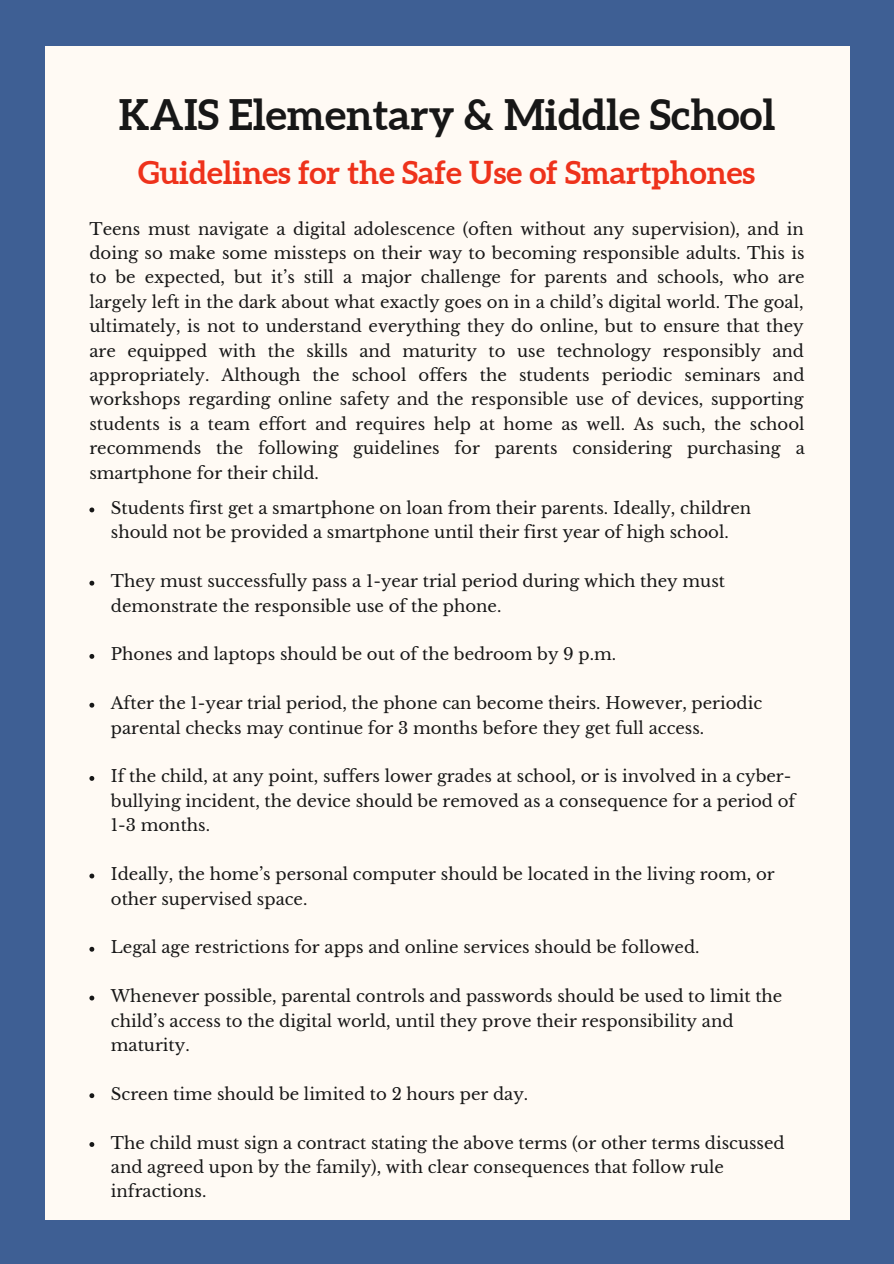
<style>
.page{position:relative;width:894px;height:1264px;background:#fff}
.page>*{position:absolute;margin:0;border:0;box-sizing:border-box;transform-origin:0 0}
.t1{font:700 42px "Aleo";color:#171717}
.t2{font:700 31.5px "Aleo";color:#ee321b}
.t3{font:16.5px/24.5px "Libre Baskerville";color:#171717}
</style>
<div class="page">
<div style="left:0;top:0;width:893px;height:1263px;background:#3e5f94"></div>
<div style="left:45px;top:46px;width:804px;height:1173px;background:#fffaf4"></div>
<svg style="left:89px;top:507px;width:5px;height:5px"></svg>
<svg style="left:89px;top:580px;width:5px;height:5px"></svg>
<svg style="left:89px;top:654px;width:5px;height:5px"></svg>
<svg style="left:89px;top:702px;width:5px;height:5px"></svg>
<svg style="left:89px;top:776px;width:5px;height:4px"></svg>
<svg style="left:89px;top:873px;width:5px;height:5px"></svg>
<svg style="left:89px;top:946px;width:5px;height:5px"></svg>
<svg style="left:89px;top:995px;width:5px;height:5px"></svg>
<svg style="left:89px;top:1093px;width:5px;height:5px"></svg>
<svg style="left:89px;top:1142px;width:5px;height:4px"></svg>
<h1 class="t1" style="left:119px;top:91px;width:657px">KAIS Elementary &amp; Middle School</h1>
<h2 class="t2" style="left:138px;top:155px;width:618px">Guidelines for the Safe Use of Smartphones</h2>
<p class="t3" style="left:89px;top:216px;width:716px;text-align:justify">Teens must navigate a digital adolescence (often without any supervision), and in doing so make some missteps on their way to becoming responsible adults. This is to be expected, but it’s still a major challenge for parents and schools, who are largely left in the dark about what exactly goes on in a child’s digital world. The goal, ultimately, is not to understand everything they do online, but to ensure that they are equipped with the skills and maturity to use technology responsibly and appropriately. Although the school offers the students periodic seminars and workshops regarding online safety and the responsible use of devices, supporting students is a team effort and requires help at home as well. As such, the school recommends the following guidelines for parents considering purchasing a smartphone for their child.</p>
<p class="t3" style="left:111px;top:496px;width:641px">Students first get a smartphone on loan from their parents. Ideally, children should not be provided a smartphone until their first year of high school.</p>
<p class="t3" style="left:111px;top:569px;width:615px">They must successfully pass a 1-year trial period during which they must demonstrate the responsible use of the phone.</p>
<p class="t3" style="left:111px;top:642px;width:506px">Phones and laptops should be out of the bedroom by 9 p.m.</p>
<p class="t3" style="left:111px;top:691px;width:652px">After the 1-year trial period, the phone can become theirs. However, periodic parental checks may continue for 3 months before they get full access.</p>
<p class="t3" style="left:111px;top:764px;width:685px">If the child, at any point, suffers lower grades at school, or is involved in a cyber&shy;bullying incident, the device should be removed as a consequence for a period of<br>1-3 months.</p>
<p class="t3" style="left:111px;top:862px;width:665px">Ideally, the home’s personal computer should be located in the living room, or other supervised space.</p>
<p class="t3" style="left:111px;top:935px;width:590px">Legal age restrictions for apps and online services should be followed.</p>
<p class="t3" style="left:111px;top:984px;width:672px">Whenever possible, parental controls and passwords should be used to limit the child’s access to the digital world, until they prove their responsibility and maturity.</p>
<p class="t3" style="left:111px;top:1081px;width:419px">Screen time should be limited to 2 hours per day.</p>
<p class="t3" style="left:111px;top:1130px;width:675px">The child must sign a contract stating the above terms (or other terms discussed and agreed upon by the family), with clear consequences that follow rule infractions.</p>
</div>
